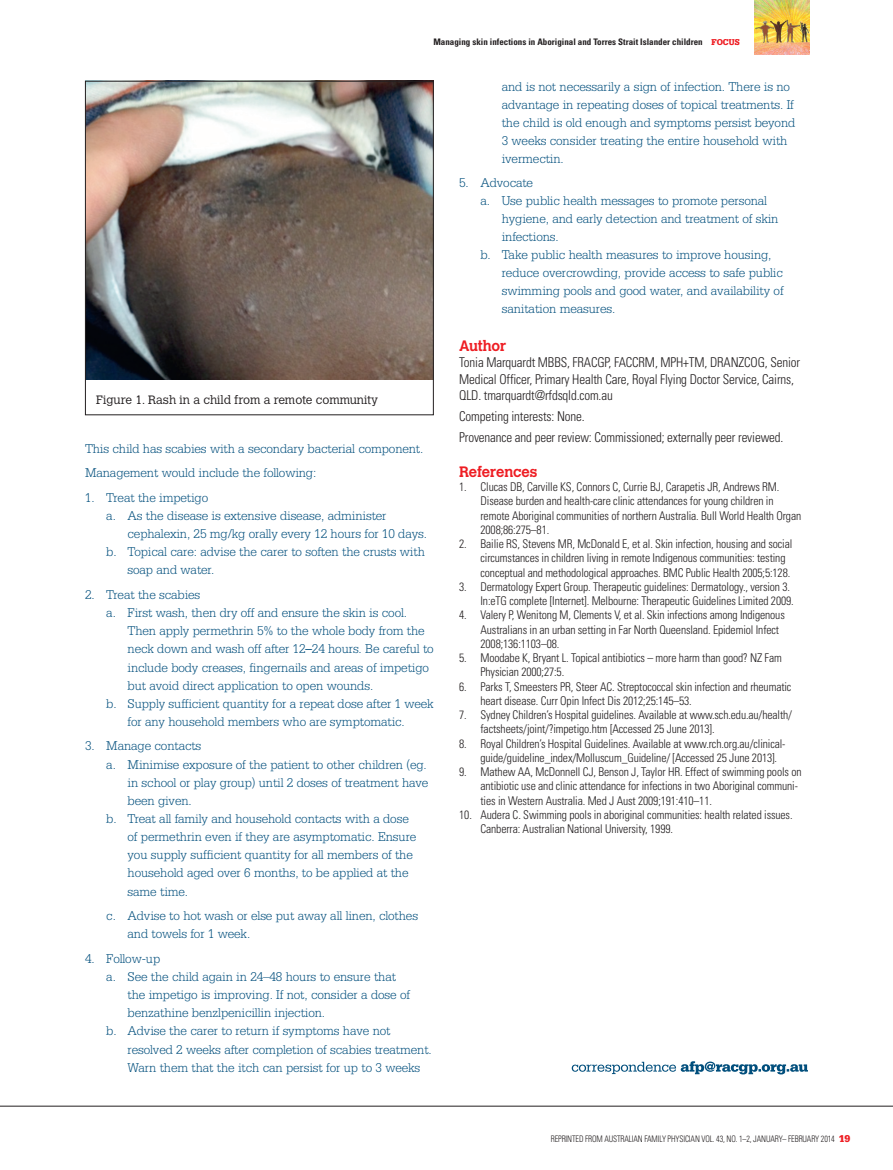
<style>
.page{position:relative;width:893px;height:1170px;background:#fff}
.page>*{position:absolute;margin:0;border:0;box-sizing:border-box;transform-origin:0 0}
.N_C_crosshead_2012{font:700 15px "Calvert";letter-spacing:-.01em;color:#ee1d23;scale:.96 1}
.N_case_study_text_20{font:300 13.5px/18.1px "Serifa LT";letter-spacing:-.01em;color:#004e7c}
.N_authors_list_2012{font:300 condensed 13.5px/16.5px "Univers LT";letter-spacing:-.01em;color:#231f20}
.N_referrence_text_20{font:300 condensed 12px/14.2px "Univers LT";letter-spacing:-.01em;color:#231f20}
.N_figure_caption_201{font:300 12px "Calvert";color:#231f20}
.t1{font:300 condensed 9px "Univers LT";letter-spacing:-.015em;color:#231f20;scale:.9 1}
.t2{font:700 condensed 9px "Univers LT";color:#231f20}
.s1{font-family:"Serifa LT";font-weight:900;font-stretch:normal;color:#ee1d23}
.s2{font-family:"Calvert"}
.s3{font-family:"Serifa LT";font-weight:900;font-stretch:normal;font-size:10.5px;color:#ee1d23}
</style>
<div class="page">
<hr style="left:0;top:1105px;width:893px;height:1px;background:#231f20">
<img style="left:755px;top:0;width:54px;height:54px">
<img style="left:87px;top:83px;width:345px;height:296px">
<div style="left:85px;top:81px;width:349px;height:334px;border:1px solid #231f20"></div>
<svg style="left:572px;top:1061px;width:236px;height:13px"></svg>
<p class="t2" style="left:433px;top:36px;width:308px">Managing skin infections in Aboriginal and Torres Strait Islander children <span class="s1">FOCUS</span></p>
<p class="N_figure_caption_201" style="left:96px;top:393px;width:283px">Figure 1. Rash in a child from a remote community</p>
<p class="N_case_study_text_20" style="left:85px;top:439px;width:340px">This child has scabies with a secondary bacterial component.</p>
<p class="N_case_study_text_20" style="left:85px;top:464px;width:233px">Management would include the following:</p>
<p class="N_case_study_text_20" style="left:85px;top:488px;width:125px">1. Treat the impetigo</p>
<p class="N_case_study_text_20" style="left:128px;top:506px;width:301px;text-indent:-21px">aa. As the disease is extensive disease, administer cephalexin, 25 mg/kg orally every 12 hours for 10 days.</p>
<p class="N_case_study_text_20" style="left:128px;top:543px;width:299px;text-indent:-21px">bb. Topical care: advise the carer to soften the crusts with soap and water.</p>
<p class="N_case_study_text_20" style="left:85px;top:585px;width:117px">2. Treat the scabies</p>
<p class="N_case_study_text_20" style="left:128px;top:603px;width:308px;text-indent:-21px">aa. First wash, then dry off and ensure the skin is cool.<br>Then apply permethrin 5% to the whole body from the neck down and wash off after 12<span class="s2">–</span>24 hours. Be careful to include body creases, fingernails and areas of impetigo but avoid direct application to open wounds.</p>
<p class="N_case_study_text_20" style="left:106px;top:694px;width:329px;text-align:center">bb. Supply sufficient quantity for a repeat dose after 1 week for any household members who are symptomatic.</p>
<p class="N_case_study_text_20" style="left:85px;top:737px;width:118px">3. Manage contacts</p>
<p class="N_case_study_text_20" style="left:128px;top:755px;width:302px;text-align:justify;text-indent:-21px">aa. Minimise exposure of the patient to other children (eg. in school or play group) until 2 doses of treatment have been given.</p>
<p class="N_case_study_text_20" style="left:128px;top:809px;width:290px;text-indent:-21px">bb. Treat all family and household contacts with a dose of permethrin even if they are asymptomatic. Ensure you supply sufficient quantity for all members of the household aged over 6 months, to be applied at the same time.</p>
<p class="N_case_study_text_20" style="left:128px;top:906px;width:292px;text-indent:-21px">cc. Advise to hot wash or else put away all linen, clothes and towels for 1 week.</p>
<p class="N_case_study_text_20" style="left:85px;top:949px;width:77px">4. Follow-up</p>
<p class="N_case_study_text_20" style="left:128px;top:967px;width:284px;text-indent:-21px">aa. See the child again in 24–48 hours to ensure that the impetigo is improving. If not, consider a dose of benzathine benzlpenicillin injection.</p>
<p class="N_case_study_text_20" style="left:128px;top:1021px;width:306px;text-indent:-21px">bb. Advise the carer to return if symptoms have not resolved 2 weeks after completion of scabies treatment.<br>Warn them that the itch can persist for up to 3 weeks</p>
<p class="N_case_study_text_20" style="left:502px;top:78px;width:295px">and is not necessarily a sign of infection. There is no advantage in repeating doses of topical treatments. If the child is old enough and symptoms persist beyond 3 weeks consider treating the entire household with ivermectin.</p>
<p class="N_case_study_text_20" style="left:459px;top:174px;width:75px">5. Advocate</p>
<p class="N_case_study_text_20" style="left:502px;top:192px;width:278px;text-indent:-21px">aa. Use public health messages to promote personal hygiene, and early detection and treatment of skin infections.</p>
<p class="N_case_study_text_20" style="left:502px;top:246px;width:283px;text-indent:-21px">bb. Take public health measures to improve housing, reduce overcrowding, provide access to safe public swimming pools and good water, and availability of sanitation measures.</p>
<p class="N_C_crosshead_2012" style="left:459px;top:336px;width:50px">Author</p>
<p class="N_authors_list_2012" style="left:459px;top:354px;width:342px">Tonia Marquardt MBBS, FRACGP, FACCRM, MPH+TM, DRANZCOG, Senior<br>Medical Officer, Primary Health Care, Royal Flying Doctor Service, Cairns,<br>QLD. tmarquardt@rfdsqld.com.au</p>
<p class="N_authors_list_2012" style="left:459px;top:408px;width:127px">Competing interests: None.</p>
<p class="N_authors_list_2012" style="left:459px;top:428px;width:326px">Provenance and peer review: Commissioned; externally peer reviewed.</p>
<p class="N_C_crosshead_2012" style="left:459px;top:462px;width:83px">References</p>
<p class="N_referrence_text_20" style="left:480px;top:479px;width:322px;text-indent:-21px">1. Clucas DB, Carville KS, Connors C, Currie BJ, Carapetis JR, Andrews RM.<br>Disease burden and health-care clinic attendances for young children in remote Aboriginal communities of northern Australia. Bull World Health Organ 2008;86:275–81.</p>
<p class="N_referrence_text_20" style="left:480px;top:536px;width:313px;text-indent:-21px">2. Bailie RS, Stevens MR, McDonald E, et al. Skin infection, housing and social circumstances in children living in remote Indigenous communities: testing conceptual and methodological approaches. BMC Public Health 2005;5:128.</p>
<p class="N_referrence_text_20" style="left:480px;top:579px;width:315px;text-indent:-21px">3. Dermatology Expert Group. Therapeutic guidelines: Dermatology., version 3.<br>In:eTG complete [Internet]. Melbourne: Therapeutic Guidelines Limited 2009.</p>
<p class="N_referrence_text_20" style="left:480px;top:608px;width:306px;text-indent:-21px">4. Valery P, Wenitong M, Clements V, et al. Skin infections among Indigenous<br>Australians in an urban setting in Far North Queensland. Epidemiol Infect<br>2008;136:1103–08.</p>
<p class="N_referrence_text_20" style="left:480px;top:650px;width:303px;text-indent:-21px">5. Moodabe K, Bryant L. Topical antibiotics – more harm than good? NZ Fam<br>Physician 2000;27:5.</p>
<p class="N_referrence_text_20" style="left:480px;top:679px;width:312px;text-indent:-21px">6. Parks T, Smeesters PR, Steer AC. Streptococcal skin infection and rheumatic heart disease. Curr Opin Infect Dis 2012;25:145–53.</p>
<p class="N_referrence_text_20" style="left:480px;top:707px;width:313px;text-indent:-21px">7. Sydney Children’s Hospital guidelines. Available at www.sch.edu.au/health/ factsheets/joint/?impetigo.htm [Accessed 25 June 2013].</p>
<p class="N_referrence_text_20" style="left:480px;top:736px;width:306px;text-indent:-21px">8. Royal Children’s Hospital Guidelines. Available at www.rch.org.au/clinical&shy;guide/guideline_index/Molluscum_Guideline/ [Accessed 25 June 2013].</p>
<p class="N_referrence_text_20" style="left:480px;top:764px;width:323px;text-indent:-21px">9. Mathew AA, McDonnell CJ, Benson J, Taylor HR. Effect of swimming pools on antibiotic use and clinic attendance for infections in two Aboriginal communi&shy;ties in Western Australia. Med J Aust 2009;191:410–11.</p>
<p class="N_referrence_text_20" style="left:480px;top:807px;width:314px;text-indent:-21px">10. Audera C. Swimming pools in aboriginal communities: health related issues.<br>Canberra: Australian National University, 1999.</p>
<p class="t1" style="left:551px;top:1133px;width:334px">REPRINTED FROM AUSTRALIAN FAMILY PHYSICIAN VOL. 43, NO. 1–2, JANUARY– FEBRUARY 2014 <span class="s3">19</span></p>
</div>
